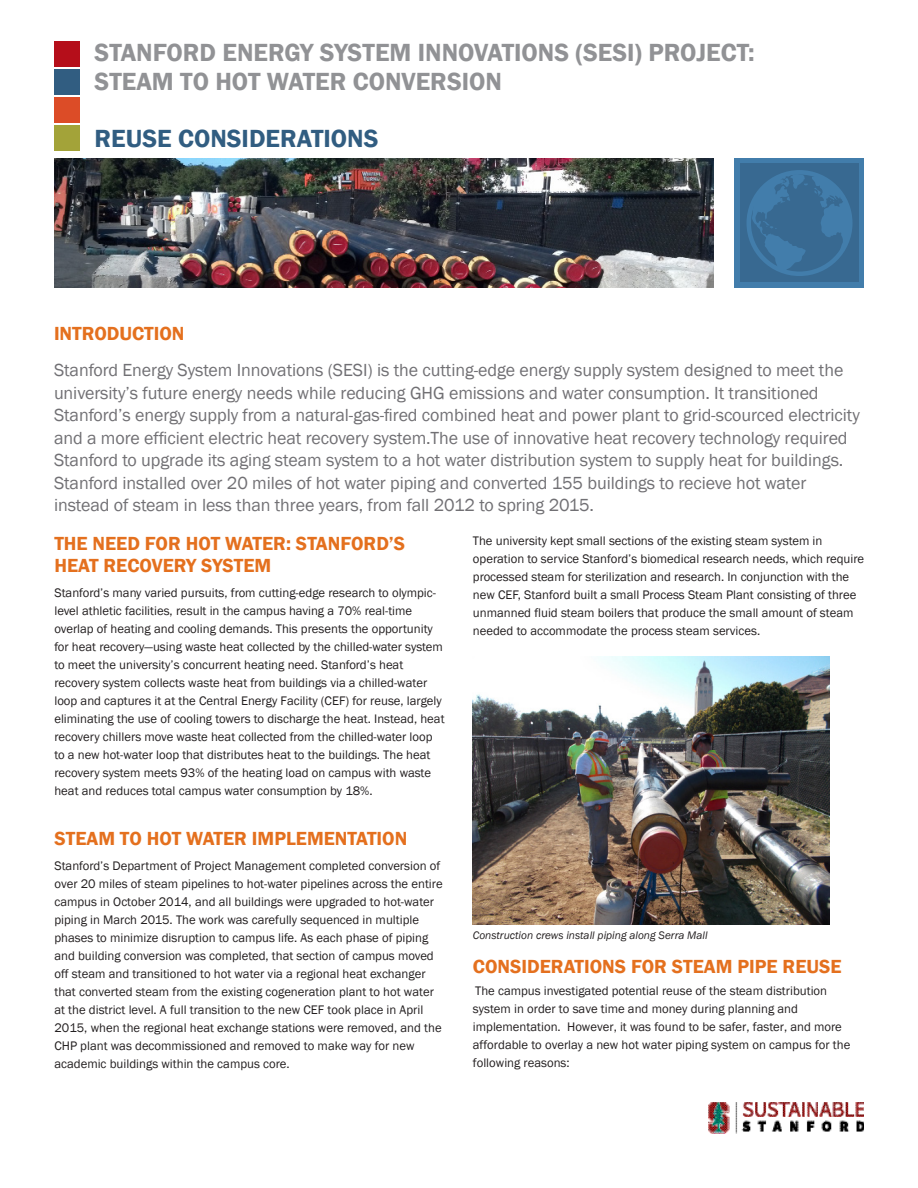
<style>
.page{position:relative;width:918px;height:1188px;background:#fff}
.page>*{position:absolute;margin:0;border:0;box-sizing:border-box;transform-origin:0 0}
.Headline{font:600 25.5px/28.5px "Franklin Gothic";color:#919295}
.Headline-2{font:600 25.5px "Franklin Gothic";color:#315d81}
.Subhead{font:600 19.5px/22.5px "Franklin Gothic";color:#e4701e}
.Bulleted_type{font:600 19.5px "Franklin Gothic";color:#e4701e}
.Intro_head{font:600 19.5px "Franklin Gothic";color:#e4701e}
.Intro_text{font:18px/22.5px "Franklin Gothic";letter-spacing:-.005em;color:#717074}
.Subhead-2{font:12.75px/18px "Franklin Gothic";color:#231f20}
.Bulleted_type-2{font:12.75px/18px "Franklin Gothic";color:#231f20}
.Bulleted_type-3{font:italic 11.25px "Franklin Gothic";color:#231f20}
</style>
<div class="page">
<div style="left:54px;top:98px;width:26px;height:25px;background:#dc4c27"></div>
<div style="left:54px;top:42px;width:26px;height:25px;background:#b50e1a"></div>
<div style="left:54px;top:70px;width:26px;height:25px;background:#315d81"></div>
<div style="left:54px;top:126px;width:26px;height:25px;background:#a3a339"></div>
<div style="left:735px;top:158px;width:129px;height:129px;background:#427dab"></div>
<div style="left:740px;top:164px;width:118px;height:118px;background:#386991"></div>
<svg style="left:747px;top:170px;width:106px;height:106px"></svg>
<img style="left:54px;top:159px;width:660px;height:129px">
<img style="left:473px;top:657px;width:357px;height:267px">
<img style="left:709px;top:1102px;width:155px;height:32px">
<p class="Headline" style="left:94px;top:39px;width:662px">STANFORD ENERGY SYSTEM INNOVATIONS (SESI) PROJECT:<br>STEAM TO HOT WATER CONVERSION</p>
<p class="Headline-2" style="left:94px;top:123px;width:286px">REUSE CONSIDERATIONS</p>
<p class="Intro_head" style="left:54px;top:322px;width:132px">INTRODUCTION</p>
<p class="Intro_text" style="left:54px;top:359px;width:807px">Stanford Energy System Innovations (SESI) is the cutting-edge energy supply system designed to meet the university’s future energy needs while reducing GHG emissions and water consumption. It transitioned Stanford’s energy supply from a natural-gas-fired combined heat and power plant to grid-scourced electricity and a more efficient electric heat recovery system.The use of innovative heat recovery technology required Stanford to upgrade its aging steam system to a hot water distribution system to supply heat for buildings.<br>Stanford installed over 20 miles of hot water piping and converted 155 buildings to recieve hot water instead of steam in less than three years, from fall 2012 to spring 2015.</p>
<p class="Subhead" style="left:54px;top:532px;width:352px">THE NEED FOR HOT WATER: STANFORD’S<br>HEAT RECOVERY SYSTEM</p>
<p class="Subhead-2" style="left:54px;top:584px;width:392px">Stanford’s many varied pursuits, from cutting-edge research to olympic&shy;level athletic facilities, result in the campus having a 70% real-time overlap of heating and cooling demands. This presents the opportunity for heat recovery—using waste heat collected by the chilled-water system to meet the university’s concurrent heating need. Stanford’s heat recovery system collects waste heat from buildings via a chilled-water loop and captures it at the Central Energy Facility (CEF) for reuse, largely eliminating the use of cooling towers to discharge the heat. Instead, heat recovery chillers move waste heat collected from the chilled-water loop to a new hot-water loop that distributes heat to the buildings. The heat recovery system meets 93% of the heating load on campus with waste heat and reduces total campus water consumption by 18%.</p>
<p class="Subhead" style="left:54px;top:827px;width:354px">STEAM TO HOT WATER IMPLEMENTATION</p>
<p class="Subhead-2" style="left:54px;top:857px;width:390px">Stanford’s Department of Project Management completed conversion of over 20 miles of steam pipelines to hot-water pipelines across the entire campus in October 2014, and all buildings were upgraded to hot-water piping in March 2015. The work was carefully sequenced in multiple phases to minimize disruption to campus life. As each phase of piping and building conversion was completed, that section of campus moved off steam and transitioned to hot water via a regional heat exchanger that converted steam from the existing cogeneration plant to hot water at the district level. A full transition to the new CEF took place in April 2015, when the regional heat exchange stations were removed, and the CHP plant was decommissioned and removed to make way for new academic buildings within the campus core.</p>
<p class="Bulleted_type-2" style="left:473px;top:532px;width:393px">The university kept small sections of the existing steam system in operation to service Stanford’s biomedical research needs, which require processed steam for sterilization and research. In conjunction with the new CEF, Stanford built a small Process Steam Plant consisting of three unmanned fluid steam boilers that produce the small amount of steam needed to accommodate the process steam services.</p>
<p class="Bulleted_type-3" style="left:473px;top:929px;width:236px">Construction crews install piping along Serra Mall</p>
<p class="Bulleted_type" style="left:473px;top:954px;width:370px">CONSIDERATIONS FOR STEAM PIPE REUSE</p>
<p class="Bulleted_type-2" style="left:473px;top:982px;width:379px">The campus investigated potential reuse of the steam distribution system in order to save time and money during planning and implementation. However, it was found to be safer, faster, and more affordable to overlay a new hot water piping system on campus for the following reasons:</p>
</div>
